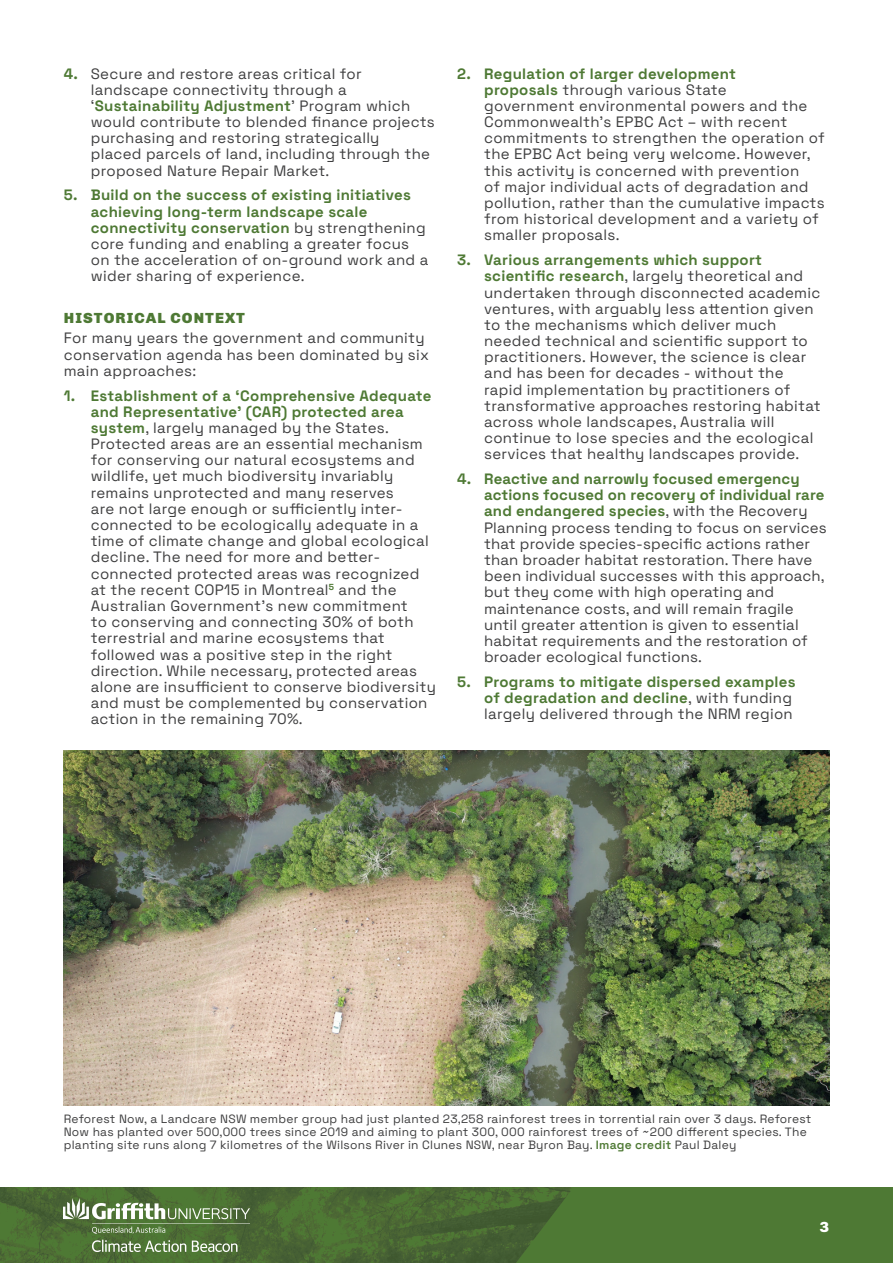
<style>
.page{position:relative;width:893px;height:1263px;background:#fff}
.page>*{position:absolute;margin:0;border:0;box-sizing:border-box;transform-origin:0 0}
.body{font:15px/16.2px "Space Grotesk";letter-spacing:.02em;color:#3e3e3f}
.t1{font:700 15px/16.2px "Space Grotesk";letter-spacing:.02em;color:#4e7934}
.headings{font:900 15px "Chivo";letter-spacing:.07em;color:#4e7934}
.headings-2{font:900 15px "Chivo";color:#fff}
.body-2{font:12px/12.9px "Space Grotesk";letter-spacing:.02em;color:#3e3e3f}
.s1{font-weight:700;color:#4e7934}
.s2{font-weight:400;color:#3e3e3f}
.s3{font-weight:600;color:#4e7934}
</style>
<div class="page">
<div style="left:0;top:1187px;width:893px;height:76px;background:#4e7934"></div>
<img style="left:0;top:1187px;width:571px;height:76px">
<img style="left:64px;top:1199px;width:185px;height:52px">
<img style="left:64px;top:751px;width:765px;height:355px">
<p class="body" style="left:91px;top:64px;width:346px;text-indent:-27px"><span class="s1">4.</span> Secure and restore areas critical for landscape connectivity through a ‘<span class="s1">Sustainability Adjustment</span>’ Program which would contribute to blended finance projects purchasing and restoring strategically<br>placed parcels of land, including through the proposed Nature Repair Market.</p>
<p class="body" style="left:91px;top:186px;width:339px;text-indent:-27px"><span class="s1">5. Build on the success of existing initiatives achieving long-term landscape scale connectivity conservation</span> by strengthening core funding and enabling a greater focus on the acceleration of on-ground work and a wider sharing of experience.</p>
<p class="headings" style="left:64px;top:309px;width:183px">HISTORICAL CONTEXT</p>
<p class="body" style="left:64px;top:329px;width:367px">For many years the government and community conservation agenda has been dominated by six main approaches:</p>
<p class="body" style="left:91px;top:386px;width:347px;text-indent:-27px"><span class="s1">1. Establishment of a ‘Comprehensive Adequate and Representative’ (CAR) protected area system</span>, largely managed by the States.<br>Protected areas are an essential mechanism for conserving our natural ecosystems and wildlife, yet much biodiversity invariably remains unprotected and many reserves<br>are not large enough or sufficiently inter&shy;connected to be ecologically adequate in a time of climate change and global ecological decline. The need for more and better&shy;connected protected areas was recognized at the recent COP15 in Montreal<sup>5</sup> and the Australian Government’s new commitment<br>to conserving and connecting 30% of both terrestrial and marine ecosystems that followed was a positive step in the right direction. While necessary, protected areas alone are insufficient to conserve biodiversity and must be complemented by conservation action in the remaining 70%.</p>
<p class="body" style="left:484px;top:64px;width:342px;text-indent:-27px"><span class="s1">2. Regulation of larger development<br>proposals</span> through various State<br>government environmental powers and the Commonwealth’s EPBC Act – with recent commitments to strengthen the operation of the EPBC Act being very welcome. However, this activity is concerned with prevention<br>of major individual acts of degradation and pollution, rather than the cumulative impacts from historical development and a variety of smaller proposals.</p>
<p class="body" style="left:484px;top:251px;width:338px;text-indent:-27px"><span class="s1">3. Various arrangements which support scientific research</span>, largely theoretical and undertaken through disconnected academic ventures, with arguably less attention given to the mechanisms which deliver much needed technical and scientific support to practitioners. However, the science is clear and has been for decades - without the rapid implementation by practitioners of transformative approaches restoring habitat across whole landscapes, Australia will continue to lose species and the ecological services that healthy landscapes provide.</p>
<p class="body" style="left:484px;top:470px;width:344px;text-indent:-27px"><span class="s1">4. Reactive and narrowly focused emergency actions focused on recovery of individual rare and endangered species</span>, with the Recovery Planning process tending to focus on services that provide species-specific actions rather than broader habitat restoration. There have been individual successes with this approach, but they come with high operating and maintenance costs, and will remain fragile until greater attention is given to essential habitat requirements and the restoration of broader ecological functions.</p>
<p class="t1" style="left:484px;top:673px;width:313px;text-indent:-27px">5. Programs to mitigate dispersed examples of degradation and decline<span class="s2">, with funding largely delivered through the NRM region</span></p>
<p class="body-2" style="left:64px;top:1112px;width:749px">Reforest Now, a Landcare NSW member group had just planted 23,258 rainforest trees in torrential rain over 3 days. Reforest<br>Now has planted over 500,000 trees since 2019 and aiming to plant 300, 000 rainforest trees of ~200 different species. The planting site runs along 7 kilometres of the Wilsons River in Clunes NSW, near Byron Bay. <span class="s3">Image credit</span> Paul Daley</p>
<p class="headings-2" style="left:820px;top:1217px;width:11px">3</p>
</div>
